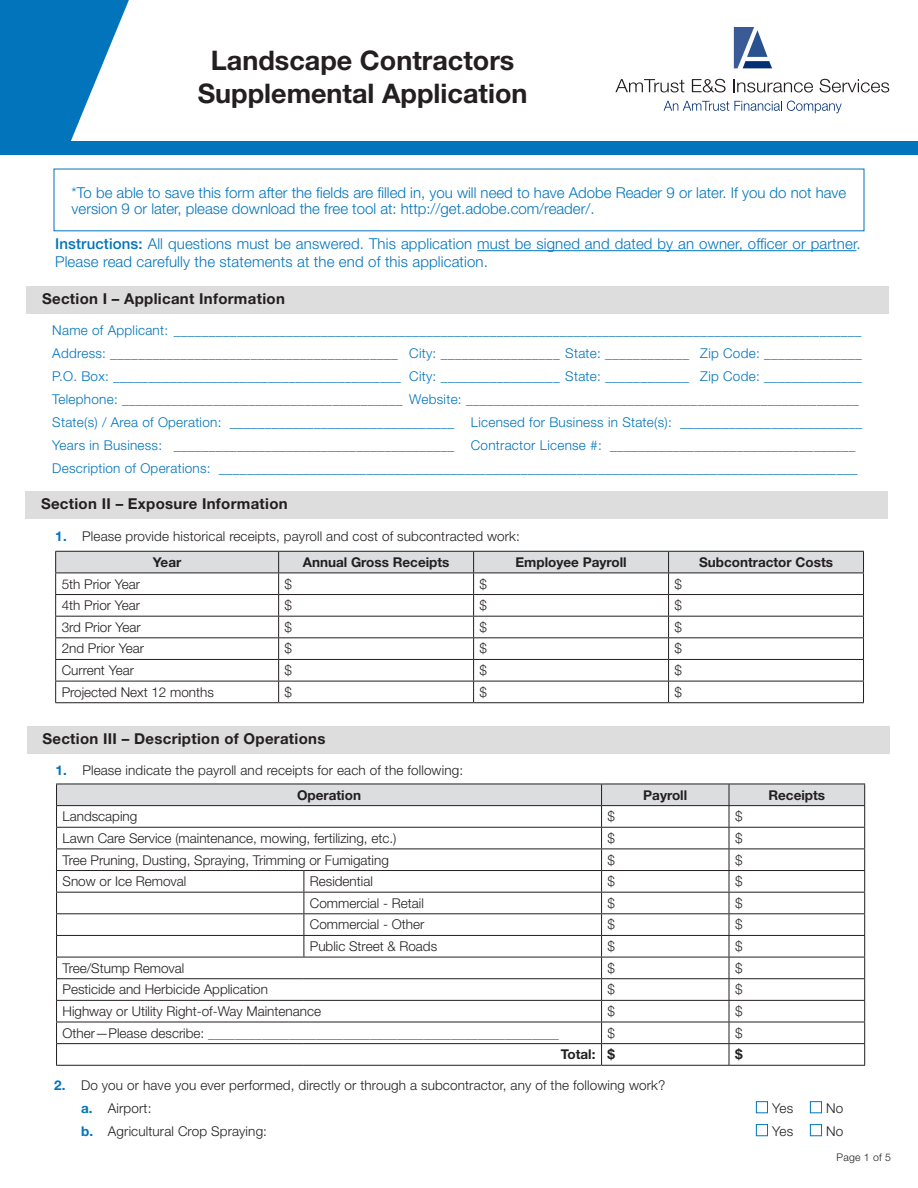
<style>
.page{position:relative;width:918px;height:1188px;background:#fff}
.page>*{position:absolute;margin:0;border:0;box-sizing:border-box;transform-origin:0 0}
.t1{font:700 27px/32.4px "Helvetica Neue LT Std";color:#231f20;text-align:center}
.t2{font:300 15px/16.5px "Helvetica Neue LT Std";color:#0174bc}
.t3{font:700 15px "Helvetica Neue LT Std";letter-spacing:.02em;color:#231f20}
.t4{font:300 13.5px "Helvetica Neue LT Std";letter-spacing:.02em;color:#0174bc}
.t5{font:300 13.5px "Helvetica Neue LT Std";color:#231f20}
.t6{font:700 13.5px "Helvetica Neue LT Std";color:#231f20}
.t7{font:300 13.5px "Helvetica Neue LT Std";color:#0174bc}
.t8{font:300 10.5px "Helvetica Neue LT Std";letter-spacing:.02em;color:#231f20}
.s1{font-weight:500}
.s2{font-weight:700;color:#0174bc}
.s3{color:#231f20}
</style>
<div class="page">
<div style="left:0;top:141px;width:918px;height:13px;background:#0174bc"></div>
<svg style="left:0;top:0;width:129px;height:141px"></svg>
<hr style="left:477px;top:250px;width:379px;height:1px;background:#0174bc">
<svg style="left:615px;top:79px;width:69px;height:14px"></svg>
<svg style="left:692px;top:79px;width:34px;height:14px"></svg>
<svg style="left:733px;top:79px;width:80px;height:14px"></svg>
<svg style="left:819px;top:79px;width:70px;height:14px"></svg>
<svg style="left:664px;top:101px;width:178px;height:12px"></svg>
<svg style="left:734px;top:27px;width:38px;height:41px"></svg>
<div style="left:27px;top:286px;width:862px;height:28px;background:#dedddd"></div>
<div style="left:26px;top:491px;width:862px;height:28px;background:#dedddd"></div>
<svg style="left:55px;top:551px;width:809px;height:151px"></svg>
<hr style="left:55px;top:702px;width:224px;height:1px;background:#231f20">
<hr style="left:279px;top:702px;width:195px;height:1px;background:#231f20">
<hr style="left:474px;top:702px;width:195px;height:1px;background:#231f20">
<hr style="left:669px;top:702px;width:195px;height:1px;background:#231f20">
<div style="left:27px;top:726px;width:863px;height:28px;background:#dedddd"></div>
<svg style="left:56px;top:784px;width:809px;height:281px"></svg>
<hr style="left:56px;top:1065px;width:248px;height:1px;background:#231f20">
<hr style="left:304px;top:1065px;width:298px;height:1px;background:#231f20">
<hr style="left:602px;top:1065px;width:127px;height:1px;background:#231f20">
<hr style="left:729px;top:1065px;width:136px;height:1px;background:#231f20">
<div style="left:756px;top:1101px;width:12px;height:12px;border:1px solid #0174bc"></div>
<div style="left:810px;top:1101px;width:12px;height:12px;border:1px solid #0174bc"></div>
<div style="left:756px;top:1124px;width:12px;height:12px;border:1px solid #0174bc"></div>
<div style="left:810px;top:1124px;width:12px;height:12px;border:1px solid #0174bc"></div>
<p class="t1" style="left:198px;top:44px;width:331px">Landscape Contractors<br>Supplemental Application</p>
<p class="t2" style="left:72px;top:184px;width:776px">*To be able to save this form after the fields are filled in, you will need to have Adobe Reader 9 or later. If you do not have version 9 or later, please download the free tool at: http://get.adobe.com/reader/.</p>
<p class="t2" style="left:55px;top:235px;width:807px;line-height:18px"><span class="s1">Instructions:</span> All questions must be answered. This application must be signed and dated by an owner, officer or partner.<br>Please read carefully the statements at the end of this application.</p>
<p class="t3" style="left:42px;top:289px;width:244px">Section I – Applicant Information</p>
<p class="t4" style="left:52px;top:322px;width:811px">Name of Applicant: __________________________________________________________________________________________________</p>
<p class="t4" style="left:52px;top:345px;width:811px">Address: _________________________________________ City: _________________ State: ____________ Zip Code: ______________</p>
<p class="t4" style="left:52px;top:368px;width:811px">P.O. Box: _________________________________________ City: _________________ State: ____________ Zip Code: ______________</p>
<p class="t4" style="left:52px;top:391px;width:808px">Telephone: ________________________________________ Website: ________________________________________________________</p>
<p class="t4" style="left:52px;top:414px;width:812px">State(s) / Area of Operation: ________________________________ Licensed for Business in State(s): __________________________</p>
<p class="t4" style="left:52px;top:437px;width:805px">Years in Business: ________________________________________ Contractor License #: ___________________________________</p>
<p class="t4" style="left:52px;top:460px;width:807px">Description of Operations: ___________________________________________________________________________________________</p>
<p class="t3" style="left:41px;top:495px;width:248px">Section II – Exposure Information</p>
<p class="t5" style="left:55px;top:528px;width:466px"><span class="s2">1.</span> Please provide historical receipts, payroll and cost of subcontracted work:</p>
<p class="t6" style="left:153px;top:554px;width:30px">Year</p>
<p class="t6" style="left:303px;top:554px;width:148px">Annual Gross Receipts</p>
<p class="t6" style="left:515px;top:554px;width:113px">Employee Payroll</p>
<p class="t6" style="left:699px;top:554px;width:136px">Subcontractor Costs</p>
<p class="t5" style="left:62px;top:575px;width:80px">5th Prior Year</p>
<p class="t5" style="left:285px;top:575px;width:9px">$</p>
<p class="t5" style="left:480px;top:575px;width:9px">$</p>
<p class="t5" style="left:675px;top:575px;width:9px">$</p>
<p class="t5" style="left:62px;top:597px;width:80px">4th Prior Year</p>
<p class="t5" style="left:285px;top:597px;width:9px">$</p>
<p class="t5" style="left:480px;top:597px;width:9px">$</p>
<p class="t5" style="left:675px;top:597px;width:9px">$</p>
<p class="t5" style="left:62px;top:619px;width:81px">3rd Prior Year</p>
<p class="t5" style="left:285px;top:619px;width:9px">$</p>
<p class="t5" style="left:480px;top:619px;width:9px">$</p>
<p class="t5" style="left:675px;top:619px;width:9px">$</p>
<p class="t5" style="left:62px;top:640px;width:84px">2nd Prior Year</p>
<p class="t5" style="left:285px;top:640px;width:9px">$</p>
<p class="t5" style="left:480px;top:640px;width:9px">$</p>
<p class="t5" style="left:675px;top:640px;width:9px">$</p>
<p class="t5" style="left:62px;top:662px;width:74px">Current Year</p>
<p class="t5" style="left:285px;top:662px;width:9px">$</p>
<p class="t5" style="left:480px;top:662px;width:9px">$</p>
<p class="t5" style="left:675px;top:662px;width:9px">$</p>
<p class="t5" style="left:62px;top:684px;width:154px">Projected Next 12 months</p>
<p class="t5" style="left:285px;top:684px;width:9px">$</p>
<p class="t5" style="left:480px;top:684px;width:9px">$</p>
<p class="t5" style="left:675px;top:684px;width:9px">$</p>
<p class="t3" style="left:42px;top:730px;width:284px">Section III – Description of Operations</p>
<p class="t5" style="left:55px;top:762px;width:409px"><span class="s2">1.</span> Please indicate the payroll and receipts for each of the following:</p>
<p class="t6" style="left:297px;top:786px;width:65px">Operation</p>
<p class="t6" style="left:643px;top:786px;width:45px">Payroll</p>
<p class="t6" style="left:768px;top:786px;width:58px">Receipts</p>
<p class="t5" style="left:63px;top:808px;width:76px">Landscaping</p>
<p class="t5" style="left:608px;top:808px;width:9px">$</p>
<p class="t5" style="left:735px;top:808px;width:9px">$</p>
<p class="t5" style="left:63px;top:830px;width:335px">Lawn Care Service (maintenance, mowing, fertilizing, etc.)</p>
<p class="t5" style="left:608px;top:830px;width:9px">$</p>
<p class="t5" style="left:735px;top:830px;width:9px">$</p>
<p class="t5" style="left:63px;top:851px;width:328px">Tree Pruning, Dusting, Spraying, Trimming or Fumigating</p>
<p class="t5" style="left:608px;top:851px;width:9px">$</p>
<p class="t5" style="left:735px;top:851px;width:9px">$</p>
<p class="t5" style="left:63px;top:873px;width:125px">Snow or Ice Removal</p>
<p class="t5" style="left:310px;top:873px;width:65px">Residential</p>
<p class="t5" style="left:608px;top:873px;width:9px">$</p>
<p class="t5" style="left:735px;top:873px;width:9px">$</p>
<p class="t5" style="left:310px;top:895px;width:116px">Commercial - Retail</p>
<p class="t5" style="left:608px;top:895px;width:9px">$</p>
<p class="t5" style="left:735px;top:895px;width:9px">$</p>
<p class="t5" style="left:310px;top:916px;width:116px">Commercial - Other</p>
<p class="t5" style="left:608px;top:916px;width:9px">$</p>
<p class="t5" style="left:735px;top:916px;width:9px">$</p>
<p class="t5" style="left:310px;top:938px;width:129px">Public Street &amp; Roads</p>
<p class="t5" style="left:608px;top:938px;width:9px">$</p>
<p class="t5" style="left:735px;top:938px;width:9px">$</p>
<p class="t5" style="left:63px;top:960px;width:123px">Tree/Stump Removal</p>
<p class="t5" style="left:608px;top:960px;width:9px">$</p>
<p class="t5" style="left:735px;top:960px;width:9px">$</p>
<p class="t5" style="left:63px;top:981px;width:207px">Pesticide and Herbicide Application</p>
<p class="t5" style="left:608px;top:981px;width:9px">$</p>
<p class="t5" style="left:735px;top:981px;width:9px">$</p>
<p class="t5" style="left:63px;top:1003px;width:260px">Highway or Utility Right-of-Way Maintenance</p>
<p class="t5" style="left:608px;top:1003px;width:9px">$</p>
<p class="t5" style="left:735px;top:1003px;width:9px">$</p>
<p class="t7" style="left:63px;top:1025px;width:498px"><span class="s3">Other—Please describe:</span> ____________________________________________________</p>
<p class="t5" style="left:608px;top:1025px;width:9px">$</p>
<p class="t5" style="left:735px;top:1025px;width:9px">$</p>
<p class="t6" style="left:561px;top:1046px;width:36px">Total:</p>
<p class="t6" style="left:608px;top:1046px;width:9px">$</p>
<p class="t6" style="left:735px;top:1046px;width:9px">$</p>
<p class="t5" style="left:54px;top:1077px;width:613px"><span class="s2">2.</span> Do you or have you ever performed, directly or through a subcontractor, any of the following work?</p>
<p class="t5" style="left:81px;top:1100px;width:72px"><span class="s2">a.</span> Airport:</p>
<p class="t5" style="left:772px;top:1100px;width:23px">Yes</p>
<p class="t5" style="left:826px;top:1100px;width:19px">No</p>
<p class="t5" style="left:81px;top:1123px;width:188px"><span class="s2">b.</span> Agricultural Crop Spraying:</p>
<p class="t5" style="left:772px;top:1123px;width:23px">Yes</p>
<p class="t5" style="left:826px;top:1123px;width:19px">No</p>
<p class="t8" style="left:837px;top:1151px;width:56px">Page 1 of 5</p>
</div>
